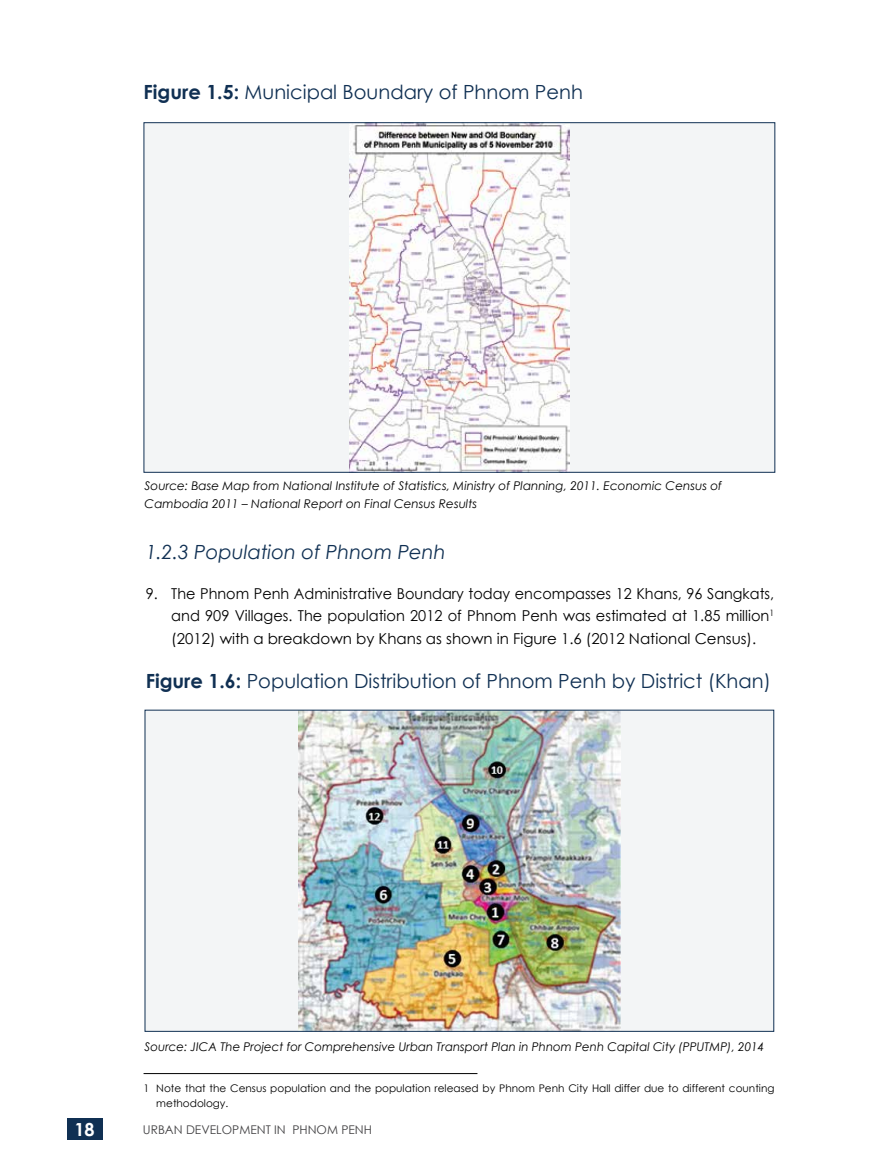
<style>
.page{position:relative;width:872px;height:1170px;background:#fff}
.page>*{position:absolute;margin:0;border:0;box-sizing:border-box;transform-origin:0 0}
.t1{font:19.5px "Century Gothic";color:#103053}
.t2{font:italic 19.5px "Century Gothic";color:#103053}
.t3{font:700 18px "Century Gothic";color:#fff}
.t4{font:15px/22.5px "Century Gothic";color:#000;text-align:justify;scale:.96 1}
.t5{font:italic 12px/18px "Century Gothic";color:#000}
.t6{font:12px "Century Gothic";color:#414042}
.t7{font:10.5px/15px "Century Gothic";color:#000}
.s1{font-weight:700}
</style>
<div class="page">
<div style="left:67px;top:1118px;width:35px;height:21px;background:#103053"></div>
<div style="left:145px;top:710px;width:628px;height:321px;background:#f3f5f6"></div>
<img style="left:298px;top:711px;width:323px;height:318px">
<div style="left:144px;top:123px;width:631px;height:349px;background:#f3f5f6"></div>
<img style="left:349px;top:124px;width:220px;height:346px">
<hr style="left:144px;top:1073px;width:333px;height:1px;background:#000">
<h1 class="t1" style="left:144px;top:78px;width:441px"><span class="s1">Figure 1.5:</span> Municipal Boundary of Phnom Penh</h1>
<p class="t5" style="left:145px;top:476px;width:579px">Source: Base Map from National Institute of Statistics, Ministry of Planning, 2011. Economic Census of<br>Cambodia 2011 – National Report on Final Census Results</p>
<h1 class="t2" style="left:146px;top:538px;width:301px">1.2.3 Population of Phnom Penh</h1>
<p class="t4" style="left:171px;top:581px;width:629px;text-indent:-26px">9. The Phnom Penh Administrative Boundary today encompasses 12 Khans, 96 Sangkats, and 909 Villages. The population 2012 of Phnom Penh was estimated at 1.85 million<sup>1 </sup>(2012) with a breakdown by Khans as shown in Figure 1.6 (2012 National Census).</p>
<h1 class="t1" style="left:146px;top:666px;width:627px"><span class="s1">Figure 1.6:</span> Population Distribution of Phnom Penh by District (Khan)</h1>
<p class="t5" style="left:145px;top:1037px;width:621px">Source: JICA The Project for Comprehensive Urban Transport Plan in Phnom Penh Capital City (PPUTMP), 2014</p>
<p class="t7" style="left:156px;top:1080px;width:619px;text-indent:-13px">1 Note that the Census population and the population released by Phnom Penh City Hall differ due to different counting methodology.</p>
<h2 class="t3" style="left:75px;top:1115px;width:22px">18</h2>
<p class="t6" style="left:143px;top:1120px;width:230px">URBAN DEVELOPMENT IN PHNOM PENH</p>
</div>
